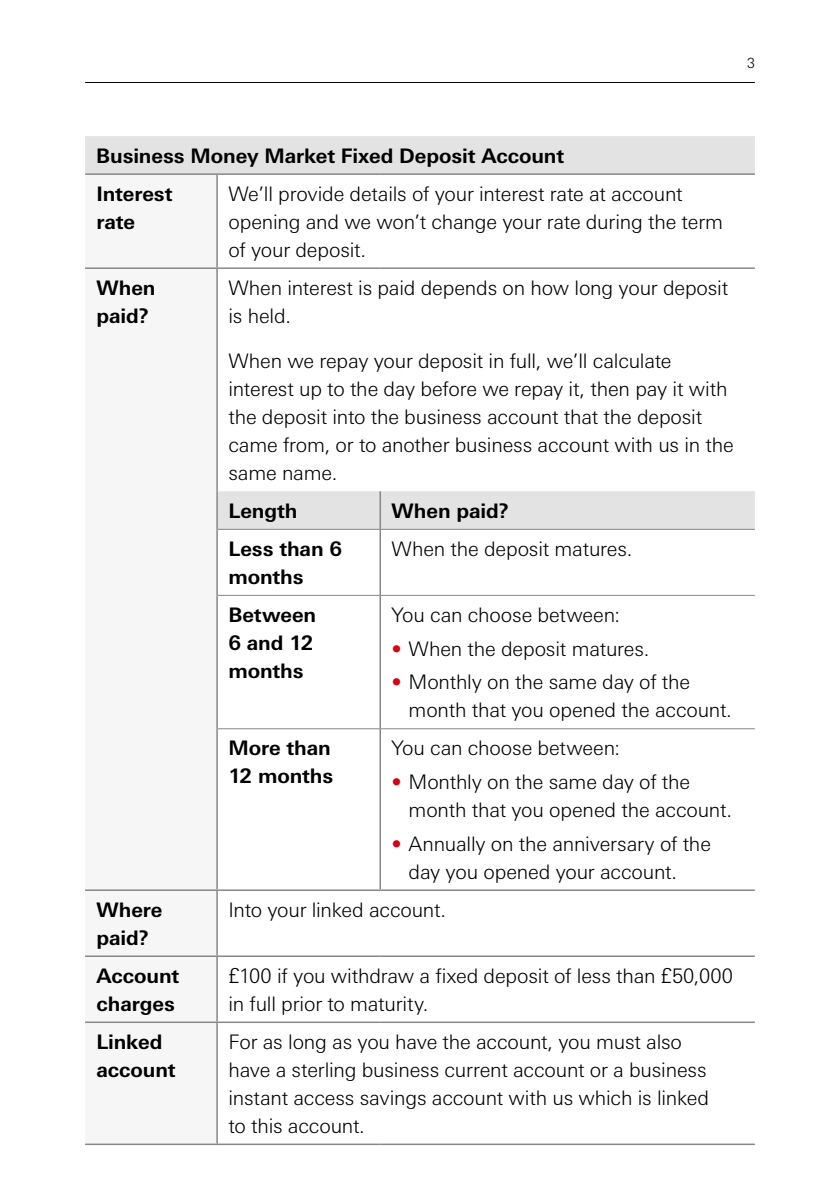
<style>
.page{position:relative;width:840px;height:1191px;background:#fff}
.page>*{position:absolute;margin:0;border:0;box-sizing:border-box;transform-origin:0 0}
.Body_Copy_Body_Copy_10_14{font:300 20px/28px "Univers Nextfor HSBC";letter-spacing:-.01em;color:#000}
.Body_Copy_Body_Copy_10_14-2{font:700 20px/28px "Univers Nextfor HSBC";letter-spacing:-.005em;color:#000}
.Body_Copy_Paragraph_before_bullets_10_14{font:300 20px "Univers Nextfor HSBC";letter-spacing:-.005em;color:#000}
.t1{font:300 14px "Univers Nextfor HSBC";color:#000}
.s1{color:#db0012}
</style>
<div class="page">
<svg style="left:85px;top:136px;width:669px;height:393px"></svg>
<div style="left:85px;top:175px;width:131px;height:849px;background:#f6f6f6"></div>
<hr style="left:85px;top:1143px;width:132px;height:2px;background:#878787">
<hr style="left:379px;top:491px;width:2px;height:38px;background:#878787">
<hr style="left:379px;top:529px;width:2px;height:66px;background:#878787">
<hr style="left:379px;top:595px;width:2px;height:133px;background:#878787">
<hr style="left:379px;top:729px;width:2px;height:160px;background:#878787">
<hr style="left:218px;top:529px;width:162px;height:1px;background:#878787">
<hr style="left:380px;top:529px;width:374px;height:1px;background:#878787">
<hr style="left:218px;top:595px;width:162px;height:1px;background:#878787">
<hr style="left:380px;top:595px;width:374px;height:1px;background:#878787">
<hr style="left:218px;top:728px;width:162px;height:1px;background:#878787">
<hr style="left:380px;top:728px;width:374px;height:1px;background:#878787">
<hr style="left:216px;top:175px;width:2px;height:92px;background:#878787">
<hr style="left:217px;top:267px;width:163px;height:2px;background:#878787">
<hr style="left:380px;top:267px;width:374px;height:2px;background:#878787">
<hr style="left:216px;top:891px;width:2px;height:64px;background:#878787">
<hr style="left:216px;top:957px;width:2px;height:64px;background:#878787">
<hr style="left:216px;top:1023px;width:2px;height:120px;background:#878787">
<hr style="left:85px;top:173px;width:132px;height:2px;background:#878787">
<hr style="left:217px;top:173px;width:163px;height:2px;background:#878787">
<hr style="left:380px;top:173px;width:374px;height:2px;background:#878787">
<hr style="left:217px;top:889px;width:163px;height:2px;background:#878787">
<hr style="left:380px;top:889px;width:374px;height:2px;background:#878787">
<hr style="left:217px;top:955px;width:163px;height:2px;background:#878787">
<hr style="left:380px;top:955px;width:374px;height:2px;background:#878787">
<hr style="left:217px;top:1021px;width:163px;height:2px;background:#878787">
<hr style="left:380px;top:1021px;width:374px;height:2px;background:#878787">
<hr style="left:217px;top:1143px;width:163px;height:2px;background:#878787">
<hr style="left:380px;top:1143px;width:374px;height:2px;background:#878787">
<hr style="left:85px;top:955px;width:132px;height:2px;background:#878787">
<hr style="left:85px;top:1021px;width:132px;height:2px;background:#878787">
<hr style="left:85px;top:267px;width:132px;height:2px;background:#878787">
<hr style="left:216px;top:269px;width:2px;height:222px;background:#878787">
<hr style="left:216px;top:491px;width:2px;height:38px;background:#878787">
<hr style="left:216px;top:529px;width:2px;height:66px;background:#878787">
<hr style="left:216px;top:595px;width:2px;height:134px;background:#878787">
<hr style="left:216px;top:729px;width:2px;height:160px;background:#878787">
<hr style="left:85px;top:889px;width:132px;height:2px;background:#878787">
<hr style="left:85px;top:82px;width:669px;height:1px;background:#000">
<p class="t1" style="left:746px;top:53px;width:9px">3</p>
<p class="Body_Copy_Body_Copy_10_14-2" style="left:96px;top:140px;width:469px">Business Money Market Fixed Deposit Account</p>
<p class="Body_Copy_Body_Copy_10_14-2" style="left:96px;top:178px;width:77px">Interest rate</p>
<p class="Body_Copy_Body_Copy_10_14" style="left:228px;top:178px;width:496px">We’ll provide details of your interest rate at account opening and we won’t change your rate during the term of your deposit.</p>
<p class="Body_Copy_Body_Copy_10_14-2" style="left:96px;top:272px;width:60px">When paid?</p>
<p class="Body_Copy_Body_Copy_10_14" style="left:228px;top:272px;width:501px">When interest is paid depends on how long your deposit is held.</p>
<p class="Body_Copy_Body_Copy_10_14" style="left:228px;top:345px;width:506px">When we repay your deposit in full, we’ll calculate interest up to the day before we repay it, then pay it with the deposit into the business account that the deposit came from, or to another business account with us in the same name.</p>
<p class="Body_Copy_Body_Copy_10_14-2" style="left:228px;top:495px;width:70px">Length</p>
<p class="Body_Copy_Body_Copy_10_14-2" style="left:391px;top:495px;width:119px">When paid?</p>
<p class="Body_Copy_Body_Copy_10_14-2" style="left:228px;top:533px;width:115px">Less than 6 months</p>
<p class="Body_Copy_Body_Copy_10_14" style="left:391px;top:533px;width:242px">When the deposit matures.</p>
<p class="Body_Copy_Body_Copy_10_14-2" style="left:228px;top:599px;width:89px">Between<br>6 and 12 months</p>
<p class="Body_Copy_Paragraph_before_bullets_10_14" style="left:391px;top:601px;width:230px">You can choose between:</p>
<p class="Body_Copy_Body_Copy_10_14" style="left:391px;top:633px;width:259px"><span class="s1">•</span> When the deposit matures.</p>
<p class="Body_Copy_Body_Copy_10_14" style="left:408px;top:667px;width:324px;text-indent:-17px"><span class="s1">•</span> Monthly on the same day of the month that you opened the account.</p>
<p class="Body_Copy_Body_Copy_10_14-2" style="left:228px;top:733px;width:106px">More than<br>12 months</p>
<p class="Body_Copy_Paragraph_before_bullets_10_14" style="left:391px;top:734px;width:230px">You can choose between:</p>
<p class="Body_Copy_Body_Copy_10_14" style="left:408px;top:766px;width:324px;text-indent:-17px"><span class="s1">•</span> Monthly on the same day of the month that you opened the account.</p>
<p class="Body_Copy_Body_Copy_10_14" style="left:408px;top:828px;width:304px;text-indent:-17px"><span class="s1">•</span> Annually on the anniversary of the day you opened your account.</p>
<p class="Body_Copy_Body_Copy_10_14-2" style="left:96px;top:894px;width:67px">Where paid?</p>
<p class="Body_Copy_Body_Copy_10_14" style="left:228px;top:894px;width:219px">Into your linked account.</p>
<p class="Body_Copy_Body_Copy_10_14-2" style="left:96px;top:960px;width:84px">Account charges</p>
<p class="Body_Copy_Body_Copy_10_14" style="left:228px;top:960px;width:506px">£100 if you withdraw a fixed deposit of less than £50,000 in full prior to maturity.</p>
<p class="Body_Copy_Body_Copy_10_14-2" style="left:96px;top:1026px;width:81px">Linked account</p>
<p class="Body_Copy_Body_Copy_10_14" style="left:228px;top:1026px;width:481px">For as long as you have the account, you must also have a sterling business current account or a business instant access savings account with us which is linked to this account.</p>
</div>
